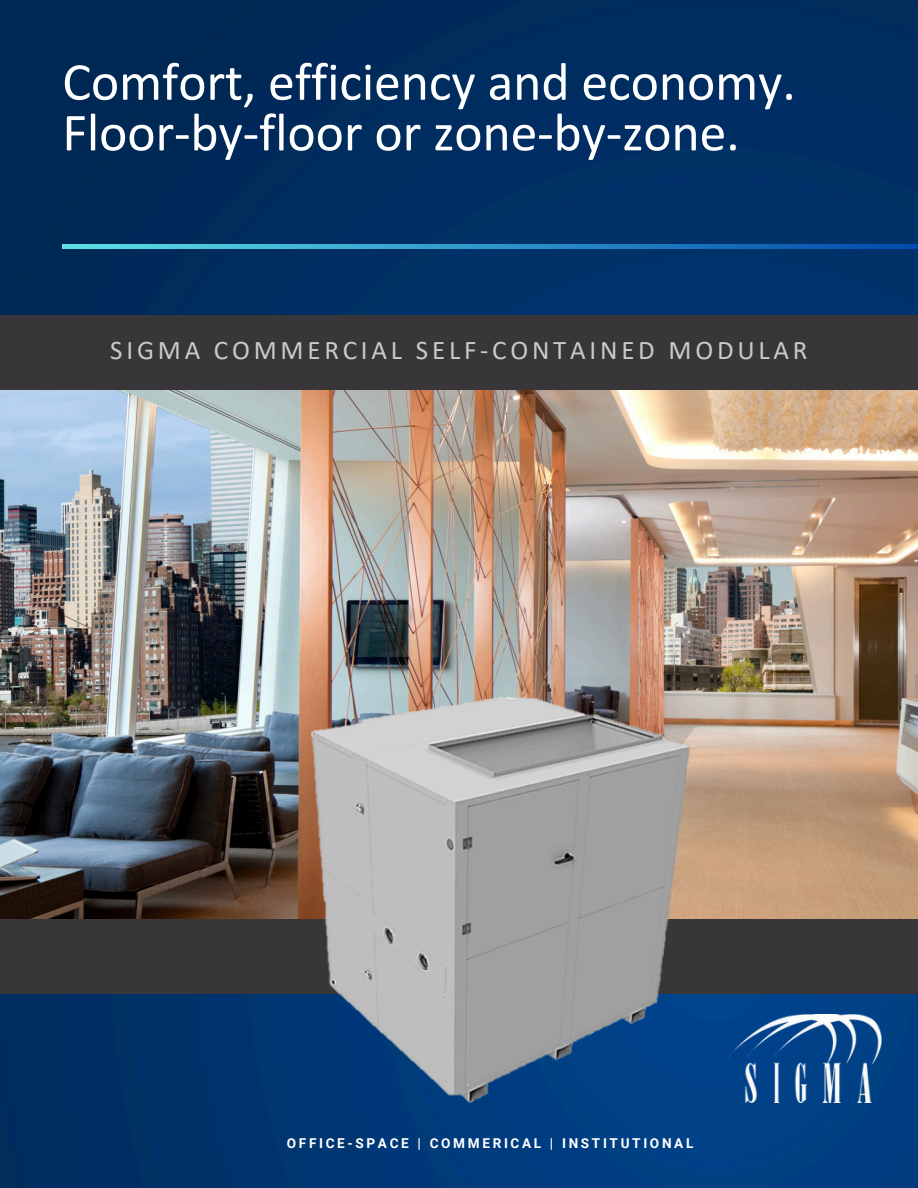
<style>
.page{position:relative;width:918px;height:1188px;background:#fff}
.page>*{position:absolute;margin:0;border:0;box-sizing:border-box;transform-origin:0 0}
.t1{font:54px/50.7px "Calibri";letter-spacing:-.005em;color:#fff}
.t2{font:27px "Calibri";letter-spacing:.14em;color:#c9cacc}
.t3{font:700 13.65px "Roboto";letter-spacing:.195em;color:#fff}
</style>
<div class="page">
<img style="left:0;top:0;width:918px;height:1188px">
<img style="left:0;top:389px;width:918px;height:530px">
<div style="left:0;top:919px;width:918px;height:75px;background:#383638"></div>
<div style="left:0;top:315px;width:918px;height:74px;background:#383638"></div>
<img style="left:727px;top:1014px;width:154px;height:88px">
<svg style="left:62px;top:245px;width:856px;height:4px;background:#2e95c9"></svg>
<img style="left:283px;top:672px;width:444px;height:441px">
<h1 class="t1" style="left:62px;top:61px;width:735px">Comfort, efficiency and economy.<br>Floor-by-floor or zone-by-zone.</h1>
<h2 class="t2" style="left:110px;top:339px;width:699px">SIGMA COMMERCIAL SELF-CONTAINED MODULAR</h2>
<p class="t3" style="left:287px;top:1136px;width:408px">OFFICE-SPACE | COMMERICAL | INSTITUTIONAL</p>
</div>
